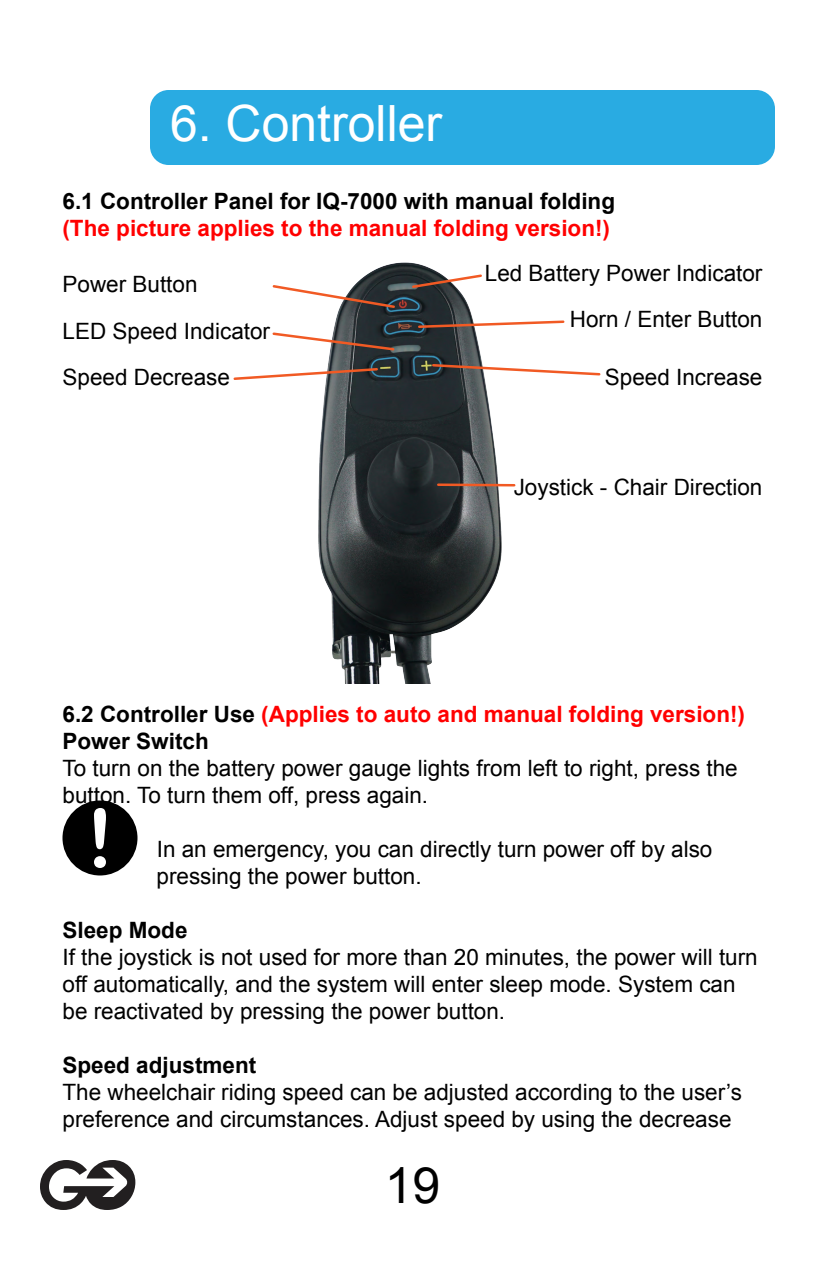
<style>
.page{position:relative;width:825px;height:1275px;background:#fff}
.page>*{position:absolute;margin:0;border:0;box-sizing:border-box;transform-origin:0 0}
.t1{font:50px "Arial";color:#fff}
.t2{font:50px "Arial";color:#000}
.t3{font:22.5px/27px "Arial";color:#000}
.t4{font:700 22.5px/27px "Arial";color:#f00}
.t5{font:700 22.5px "Arial";color:#000}
.s1{color:#000}
</style>
<div class="page">
<svg style="left:40px;top:1160px;width:95px;height:50px"></svg>
<div style="left:150px;top:90px;width:625px;height:75px;background:#29abe2;border-radius:19px"></div>
<img style="left:318px;top:262px;width:184px;height:421px">
<svg style="left:410px;top:273px;width:74px;height:17px"></svg>
<svg style="left:272px;top:283px;width:125px;height:27px"></svg>
<svg style="left:417px;top:319px;width:148px;height:10px"></svg>
<svg style="left:272px;top:331px;width:124px;height:21px"></svg>
<svg style="left:431px;top:363px;width:170px;height:14px"></svg>
<svg style="left:233px;top:367px;width:146px;height:14px"></svg>
<svg style="left:436px;top:482px;width:80px;height:6px"></svg>
<div style="left:62px;top:800px;width:76px;height:76px;background:#000;border-radius:50%"></div>
<svg style="left:94px;top:808px;width:12px;height:60px"></svg>
<h1 class="t1" style="left:170px;top:91px;width:274px">6. Controller</h1>
<p class="t5" style="left:62px;top:186px;width:554px">6.1 Controller Panel for IQ-7000 with manual folding</p>
<p class="t4" style="left:62px;top:215px;width:549px">(The picture applies to the manual folding version!)</p>
<p class="t3" style="left:63px;top:271px;width:137px">Power Button</p>
<p class="t3" style="left:62px;top:309px;width:209px;line-height:45.6px">LED Speed Indicator<br>Speed Decrease</p>
<p class="t3" style="left:485px;top:260px;width:279px">Led Battery Power Indicator</p>
<p class="t3" style="left:570px;top:306px;width:194px">Horn / Enter Button</p>
<p class="t3" style="left:605px;top:364px;width:159px">Speed Increase</p>
<p class="t3" style="left:514px;top:474px;width:250px">Joystick - Chair Direction</p>
<p class="t4" style="left:62px;top:701px;width:684px"><span class="s1">6.2 Controller Use</span> (Applies to auto and manual folding version!)<br><span class="s1">Power Switch</span></p>
<p class="t3" style="left:62px;top:755px;width:677px">To turn on the battery power gauge lights from left to right, press the button. To turn them off, press again.</p>
<p class="t3" style="left:157px;top:836px;width:557px">In an emergency, you can directly turn power off by also pressing the power button.</p>
<p class="t5" style="left:62px;top:915px;width:127px">Sleep Mode</p>
<p class="t3" style="left:62px;top:944px;width:697px">If the joystick is not used for more than 20 minutes, the power will turn off automatically, and the system will enter sleep mode. System can be reactivated by pressing the power button.</p>
<p class="t5" style="left:62px;top:1050px;width:195px">Speed adjustment</p>
<p class="t3" style="left:62px;top:1079px;width:681px">The wheelchair riding speed can be adjusted according to the user’s preference and circumstances. Adjust speed by using the decrease</p>
<h1 class="t2" style="left:385px;top:1153px;width:57px">19</h1>
</div>
